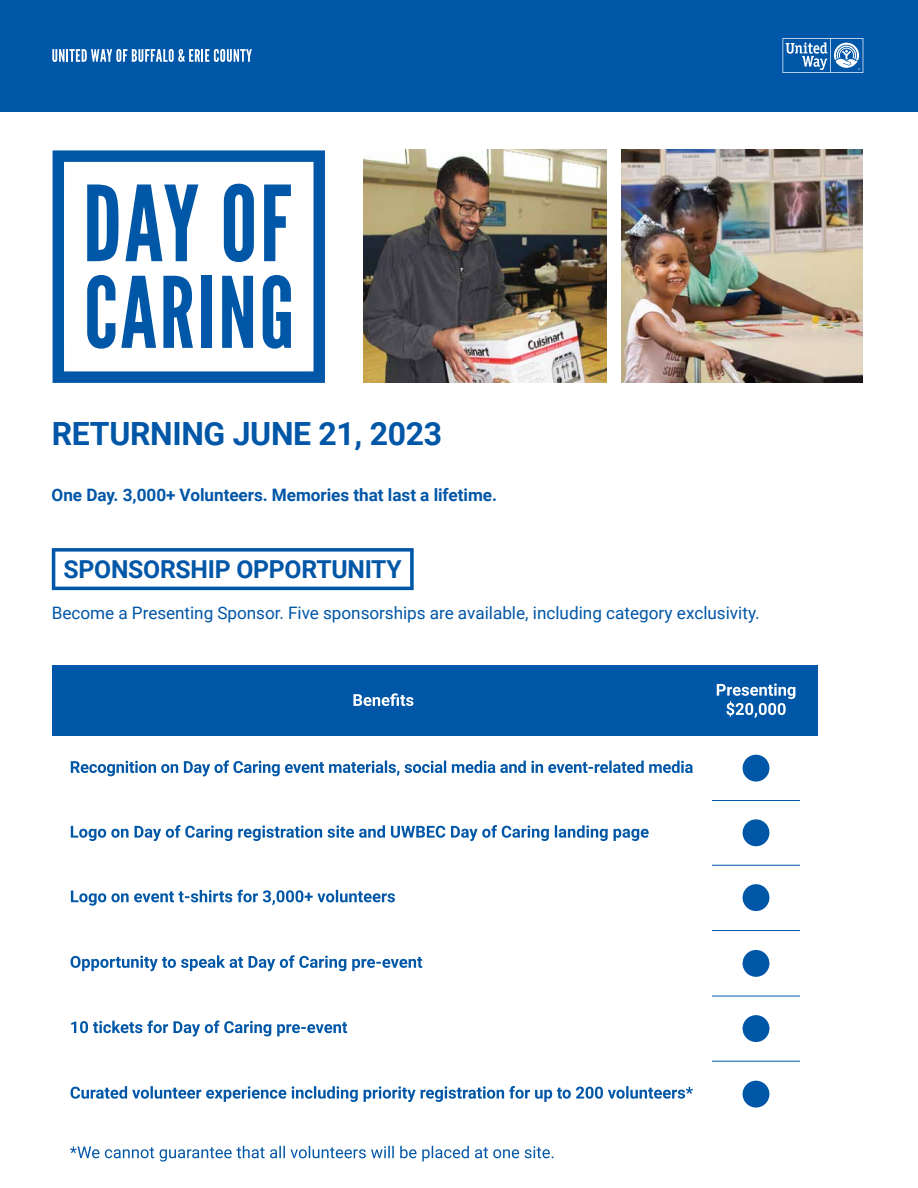
<style>
.page{position:relative;width:918px;height:1188px;background:#fff}
.page>*{position:absolute;margin:0;border:0;box-sizing:border-box;transform-origin:0 0}
.t1{font:700 31.95px "Roboto";letter-spacing:-.01em;color:#0056a7}
.t2{font:700 24.75px "Roboto";letter-spacing:-.01em;color:#0056a7}
.t3{font:17.1px "Roboto";letter-spacing:-.005em;color:#0056a7}
.t4{font:700 17.1px "Roboto";letter-spacing:-.005em;color:#0056a7}
</style>
<div class="page">
<div style="left:0;top:0;width:918px;height:111px;background:#0056a7"></div>
<svg style="left:52px;top:49px;width:200px;height:13px"></svg>
<svg style="left:783px;top:38px;width:80px;height:35px"></svg>
<svg style="left:53px;top:150px;width:272px;height:233px"></svg>
<svg style="left:224px;top:184px;width:30px;height:78px"></svg>
<svg style="left:264px;top:185px;width:27px;height:76px"></svg>
<svg style="left:87px;top:275px;width:28px;height:74px"></svg>
<svg style="left:121px;top:276px;width:35px;height:72px"></svg>
<svg style="left:163px;top:276px;width:30px;height:72px"></svg>
<div style="left:201px;top:276px;width:11px;height:72px;background:#0056a7"></div>
<svg style="left:222px;top:276px;width:31px;height:72px"></svg>
<svg style="left:263px;top:275px;width:28px;height:74px"></svg>
<img style="left:621px;top:150px;width:242px;height:233px">
<img style="left:363px;top:150px;width:244px;height:233px">
<div style="left:52px;top:665px;width:766px;height:71px;background:#0056a7"></div>
<svg style="left:353px;top:693px;width:60px;height:13px"></svg>
<svg style="left:717px;top:683px;width:78px;height:35px"></svg>
<div style="left:743px;top:755px;width:26px;height:27px;background:#0056a7;border-radius:50%"></div>
<svg style="left:71px;top:760px;width:622px;height:16px"></svg>
<hr style="left:712px;top:800px;width:88px;height:1px;background:#0056a7">
<div style="left:743px;top:819px;width:26px;height:27px;background:#0056a7;border-radius:50%"></div>
<svg style="left:71px;top:825px;width:578px;height:16px"></svg>
<hr style="left:712px;top:865px;width:88px;height:1px;background:#0056a7">
<div style="left:743px;top:884px;width:26px;height:27px;background:#0056a7;border-radius:50%"></div>
<svg style="left:71px;top:890px;width:324px;height:16px"></svg>
<hr style="left:712px;top:930px;width:88px;height:1px;background:#0056a7">
<hr style="left:712px;top:996px;width:88px;height:1px;background:#0056a7">
<div style="left:743px;top:950px;width:26px;height:27px;background:#0056a7;border-radius:50%"></div>
<svg style="left:71px;top:955px;width:351px;height:16px"></svg>
<svg style="left:71px;top:1020px;width:276px;height:17px"></svg>
<div style="left:743px;top:1015px;width:26px;height:27px;background:#0056a7;border-radius:50%"></div>
<svg style="left:70px;top:1146px;width:483px;height:16px"></svg>
<hr style="left:712px;top:1061px;width:88px;height:1px;background:#0056a7">
<svg style="left:71px;top:1086px;width:622px;height:16px"></svg>
<div style="left:743px;top:1081px;width:26px;height:27px;background:#0056a7;border-radius:50%"></div>
<svg style="left:52px;top:548px;width:362px;height:42px"></svg>
<h1 class="t1" style="left:52px;top:411px;width:392px">RETURNING JUNE 21, 2023</h1>
<p class="t4" style="left:52px;top:483px;width:447px">One Day. 3,000+ Volunteers. Memories that last a lifetime.</p>
<h2 class="t2" style="left:64px;top:552px;width:340px">SPONSORSHIP OPPORTUNITY</h2>
<p class="t3" style="left:52px;top:601px;width:709px">Become a Presenting Sponsor. Five sponsorships are available, including category exclusivity.</p>
</div>
